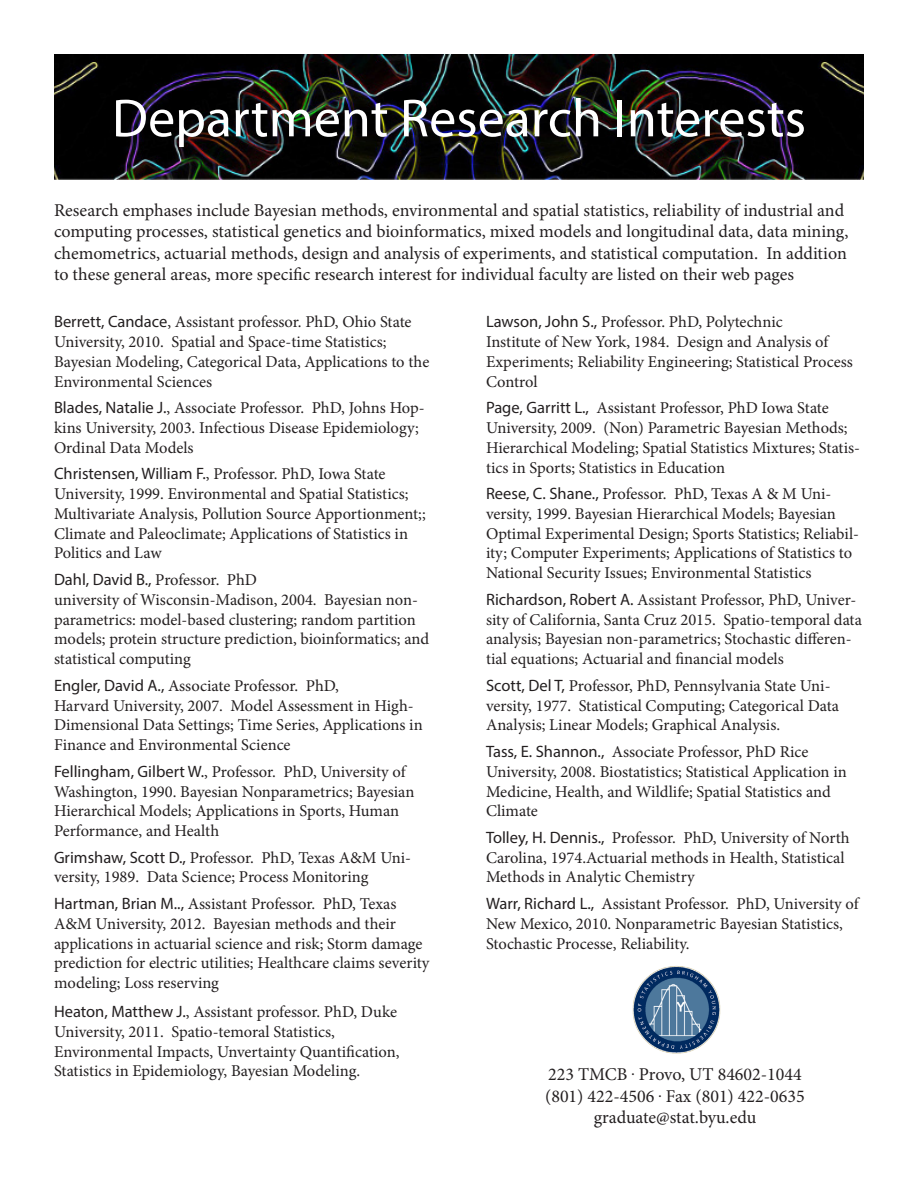
<style>
.page{position:relative;width:918px;height:1188px;background:#fff}
.page>*{position:absolute;margin:0;border:0;box-sizing:border-box;transform-origin:0 0}
.t1{font:54px "Myriad Pro";color:#fff}
.t2{font:18px/21.6px "Minion Pro";color:#231f20}
.t3{font:16.5px/19.8px "Minion Pro";color:#231f20}
.t4{font:16.5px "Myriad Pro";color:#231f20}
.s1{font-family:"Myriad Pro"}
.s2{font-family:"Minion Pro"}
</style>
<div class="page">
<img style="left:54px;top:54px;width:810px;height:125px">
<img style="left:632px;top:966px;width:89px;height:88px">
<p class="t1" style="left:112px;top:85px;width:696px">Department Research Interests</p>
<p class="t2" style="left:54px;top:199px;width:796px">Research emphases include Bayesian methods, environmental and spatial statistics, reliability of industrial and computing processes, statistical genetics and bioinformatics, mixed models and longitudinal data, data mining, chemometrics, actuarial methods, design and analysis of experiments, and statistical computation. In addition to these general areas, more specific research interest for individual faculty are listed on their web pages</p>
<p class="t3" style="left:54px;top:312px;width:377px"><span class="s1">Berrett, Candace</span>, Assistant professor. PhD, Ohio State University, 2010. Spatial and Space-time Statistics; Bayesian Modeling, Categorical Data, Applications to the Environmental Sciences</p>
<p class="t3" style="left:54px;top:398px;width:372px"><span class="s1">Blades, Natalie J.</span>, Associate Professor. PhD, Johns Hop&shy;kins University, 2003. Infectious Disease Epidemiology;<br>Ordinal Data Models</p>
<p class="t3" style="left:54px;top:464px;width:373px"><span class="s1">Christensen, William F.</span>, Professor. PhD, Iowa State University, 1999. Environmental and Spatial Statistics; Multivariate Analysis, Pollution Source Apportionment;; Climate and Paleoclimate; Applications of Statistics in Politics and Law</p>
<p class="t4" style="left:54px;top:569px;width:205px">Dahl, David B., <span class="s2">Professor. PhD</span></p>
<p class="t3" style="left:54px;top:590px;width:377px">university of Wisconsin-Madison, 2004. Bayesian non&shy;parametrics: model-based clustering; random partition models; protein structure prediction, bioinformatics; and statistical computing</p>
<p class="t3" style="left:54px;top:676px;width:287px"><span class="s1">Engler, David A.,</span> Associate Professor. PhD,</p>
<p class="t3" style="left:54px;top:695px;width:370px">Harvard University, 2007. Model Assessment in High-<br>Dimensional Data Settings; Time Series, Applications in<br>Finance and Environmental Science</p>
<p class="t3" style="left:54px;top:762px;width:362px"><span class="s1">Fellingham, Gilbert W.</span>, Professor. PhD, University of Washington, 1990. Bayesian Nonparametrics; Bayesian Hierarchical Models; Applications in Sports, Human Performance, and Health</p>
<p class="t3" style="left:54px;top:848px;width:359px"><span class="s1">Grimshaw, Scott D.,</span> Professor. PhD, Texas A&amp;M Uni&shy;versity, 1989. Data Science; Process Monitoring</p>
<p class="t3" style="left:54px;top:894px;width:377px"><span class="s1">Hartman, Brian M..,</span> Assistant Professor. PhD, Texas A&amp;M University, 2012. Bayesian methods and their applications in actuarial science and risk; Storm damage prediction for electric utilities; Healthcare claims severity modeling; Loss reserving</p>
<p class="t3" style="left:54px;top:1002px;width:345px"><span class="s1">Heaton, Matthew J.</span>, Assistant professor. PhD, Duke<br>University, 2011. Spatio-temoral Statistics,</p>
<p class="t3" style="left:54px;top:1042px;width:347px">Environmental Impacts, Unvertainty Quantification,<br>Statistics in Epidemiology, Bayesian Modeling.</p>
<p class="t3" style="left:486px;top:312px;width:298px"><span class="s1">Lawson, John S.,</span> Professor. PhD, Polytechnic</p>
<p class="t3" style="left:486px;top:332px;width:368px">Institute of New York, 1984. Design and Analysis of<br>Experiments; Reliability Engineering; Statistical Process<br>Control</p>
<p class="t3" style="left:486px;top:398px;width:376px"><span class="s1">Page, Garritt L.,</span> Assistant Professor, PhD Iowa State University, 2009. (Non) Parametric Bayesian Methods; Hierarchical Modeling; Spatial Statistics Mixtures; Statis&shy;tics in Sports; Statistics in Education</p>
<p class="t3" style="left:486px;top:484px;width:375px"><span class="s1">Reese, C. Shane.,</span> Professor. PhD, Texas A &amp; M Uni&shy;versity, 1999. Bayesian Hierarchical Models; Bayesian Optimal Experimental Design; Sports Statistics; Reliabil&shy;ity; Computer Experiments; Applications of Statistics to National Security Issues; Environmental Statistics</p>
<p class="t3" style="left:486px;top:590px;width:378px"><span class="s1">Richardson, Robert A.</span> Assistant Professor, PhD, Univer&shy;sity of California, Santa Cruz 2015. Spatio-temporal data analysis; Bayesian non-parametrics; Stochastic differen&shy;tial equations; Actuarial and financial models</p>
<p class="t3" style="left:486px;top:676px;width:355px"><span class="s1">Scott, Del T,</span> Professor, PhD, Pennsylvania State Uni&shy;versity, 1977. Statistical Computing; Categorical Data<br>Analysis; Linear Models; Graphical Analysis.</p>
<p class="t3" style="left:486px;top:742px;width:362px"><span class="s1">Tass, E. Shannon.,</span> Associate Professor, PhD Rice University, 2008. Biostatistics; Statistical Application in Medicine, Health, and Wildlife; Spatial Statistics and Climate</p>
<p class="t3" style="left:486px;top:828px;width:365px"><span class="s1">Tolley, H. Dennis.,</span> Professor. PhD, University of North<br>Carolina, 1974.Actuarial methods in Health, Statistical<br>Methods in Analytic Chemistry</p>
<p class="t3" style="left:486px;top:894px;width:374px"><span class="s1">Warr, Richard L.,</span> Assistant Professor. PhD, University of<br>New Mexico, 2010. Nonparametric Bayesian Statistics,<br>Stochastic Processe, Reliability.</p>
<p class="t2" style="left:548px;top:1064px;width:255px">223 TMCB . Provo, UT 84602-1044</p>
<p class="t2" style="left:545px;top:1085px;width:261px">(801) 422-4506 . Fax (801) 422-0635</p>
<p class="t2" style="left:594px;top:1107px;width:164px">graduate@stat.byu.edu</p>
</div>
